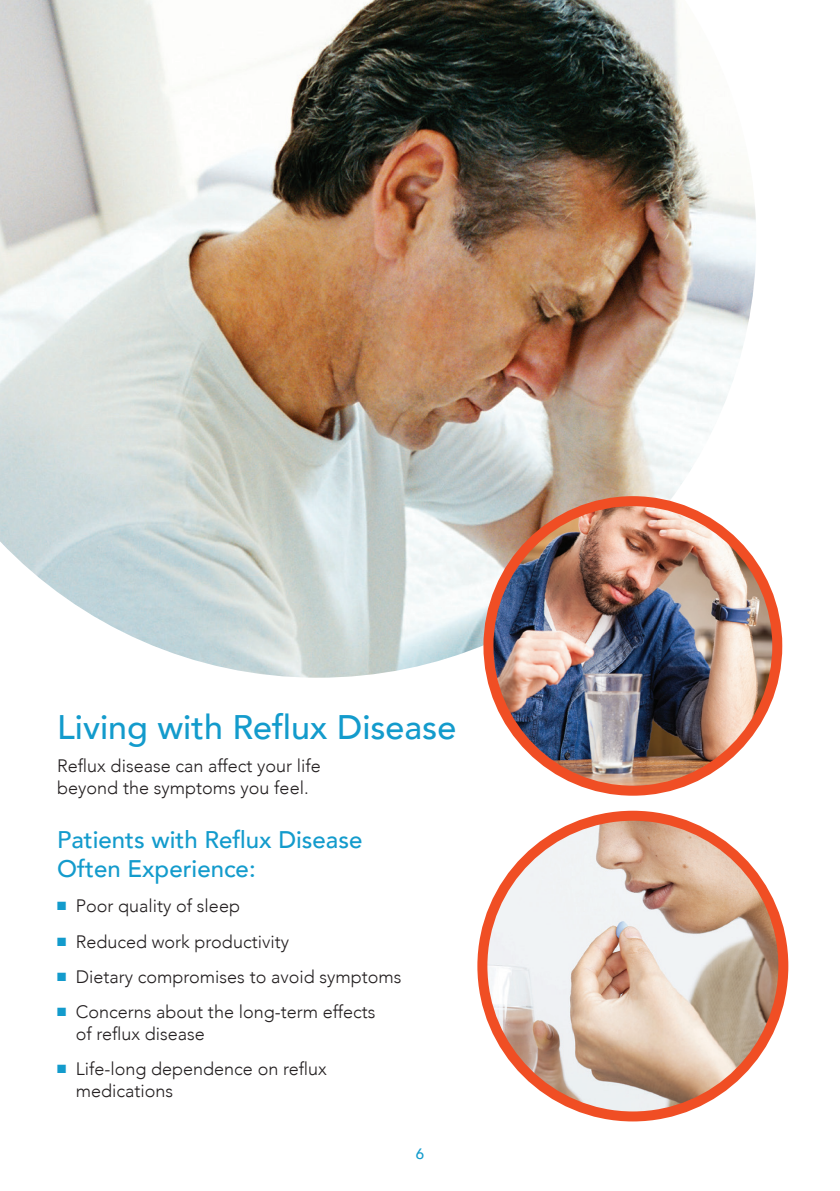
<style>
.page{position:relative;width:840px;height:1191px;background:#fff}
.page>*{position:absolute;margin:0;border:0;box-sizing:border-box;transform-origin:0 0}
.t1{font:500 34px "Avenir";color:#139bcc}
.t2{font:500 24px/28.8px "Avenir";color:#139bcc}
.t3{font:300 18px/21.6px "Avenir";color:#231f20}
.t4{font:500 15px "Avenir";color:#139bcc}
.s1{color:#139bcc}
</style>
<div class="page">
<img style="left:0;top:0;width:755px;height:677px">
<img style="left:488px;top:501px;width:288px;height:289px;border-radius:144px">
<div style="left:483px;top:496px;width:298px;height:299px;border:10px solid #f04e24;border-radius:50%"></div>
<img style="left:482px;top:815px;width:300px;height:301px;border-radius:150px">
<div style="left:477px;top:810px;width:310px;height:311px;border:10px solid #f04e24;border-radius:50%"></div>
<h1 class="t1" style="left:57px;top:698px;width:400px">Living with Reflux Disease</h1>
<p class="t3" style="left:57px;top:755px;width:265px">Reflux disease can affect your life beyond the symptoms you feel.</p>
<h2 class="t2" style="left:57px;top:824px;width:306px">Patients with Reflux Disease<br>Often Experience:</h2>
<p class="t3" style="left:57px;top:895px;width:184px"><span class="s1">■</span> Poor quality of sleep</p>
<p class="t3" style="left:57px;top:930px;width:233px"><span class="s1">■</span> Reduced work productivity</p>
<p class="t3" style="left:57px;top:966px;width:345px"><span class="s1">■</span> Dietary compromises to avoid symptoms</p>
<p class="t3" style="left:76px;top:1001px;width:301px;text-indent:-18px"><span class="s1">■</span> Concerns about the long-term effects of reflux disease</p>
<p class="t3" style="left:76px;top:1058px;width:252px;text-indent:-18px"><span class="s1">■</span> Life-long dependence on reflux medications</p>
<p class="t4" style="left:415px;top:1141px;width:10px">6</p>
</div>
